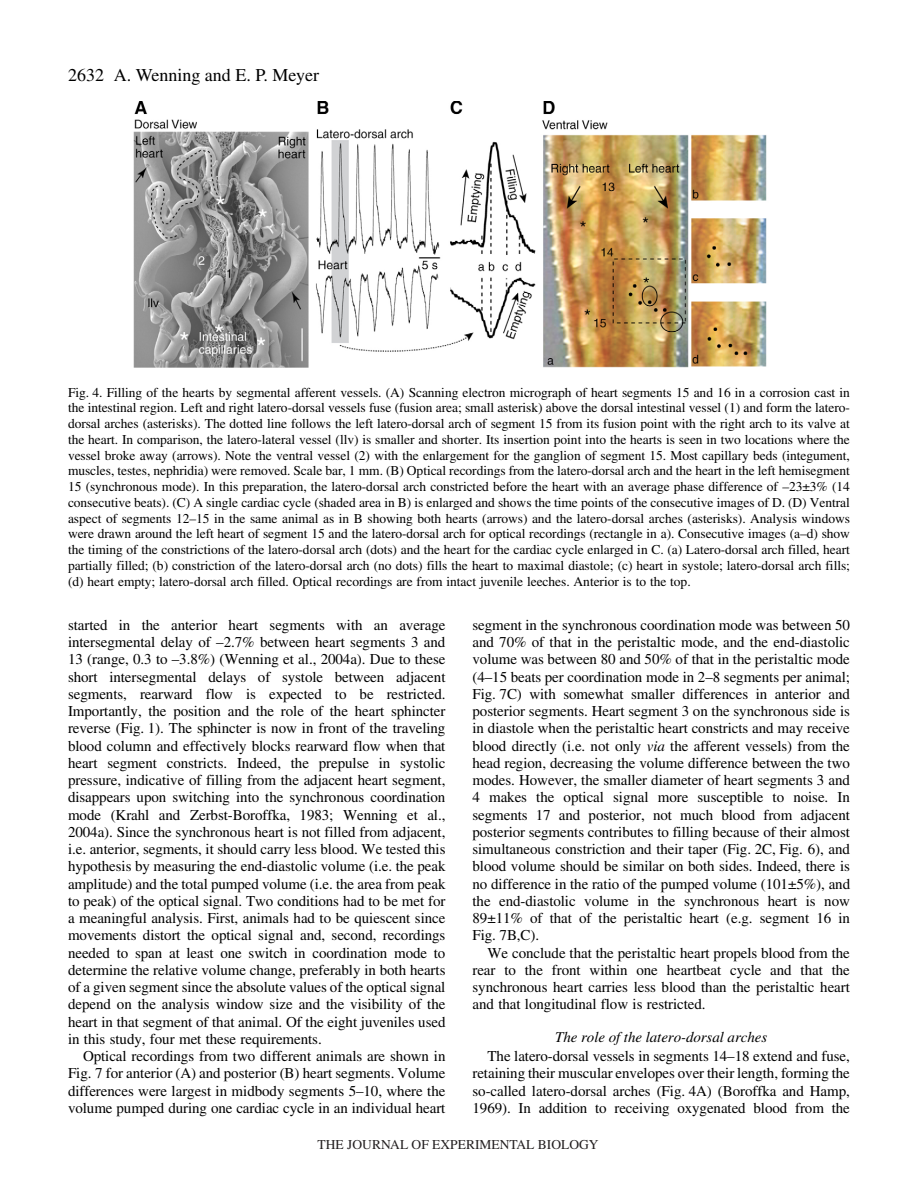
<style>
.page{position:relative;width:918px;height:1188px;background:#fff}
.page>*{position:absolute;margin:0;border:0;box-sizing:border-box;transform-origin:0 0}
.t1{font:18px "Times";color:#000}
.t2{font:15px/17.2px "Times";letter-spacing:-.005em;color:#000;text-align:justify}
.t3{font:italic 15px "Times";letter-spacing:-.005em;color:#000}
.t4{font:13.5px/15.8px "Times";letter-spacing:-.005em;color:#000;text-align:justify}
.t5{font:13.5px "Times";color:#231f20}
.s1{color:#fff}
.s2{font-style:italic}
</style>
<div class="page">
<img style="left:133px;top:102px;width:634px;height:266px">
<p class="t1" style="left:68px;top:68px;width:37px">2632</p>
<p class="t1" style="left:114px;top:68px;width:207px">A. Wenning and E. P. Meyer</p>
<p class="t4" style="left:68px;top:385px;width:783px">Fig.<span class="s1">·</span>4. Filling of the hearts by segmental afferent vessels. (A) Scanning electron micrograph of heart segments 15 and 16 in a corrosion cast in the intestinal region. Left and right latero-dorsal vessels fuse (fusion area; small asterisk) above the dorsal intestinal vessel (1) and form the latero&shy;dorsal arches (asterisks). The dotted line follows the left latero-dorsal arch of segment 15 from its fusion point with the right arch to its valve at the heart. In comparison, the latero-lateral vessel (llv) is smaller and shorter. Its insertion point into the hearts is seen in two locations where the vessel broke away (arrows). Note the ventral vessel (2) with the enlargement for the ganglion of segment 15. Most capillary beds (integument, muscles, testes, nephridia) were removed. Scale bar, 1<span class="s1">·</span>mm. (B) Optical recordings from the latero-dorsal arch and the heart in the left hemisegment 15 (synchronous mode). In this preparation, the latero-dorsal arch constricted before the heart with an average phase difference of –23±3% (14 consecutive beats). (C) A single cardiac cycle (shaded area in B) is enlarged and shows the time points of the consecutive images of D. (D) Ventral aspect of segments 12–15 in the same animal as in B showing both hearts (arrows) and the latero-dorsal arches (asterisks). Analysis windows were drawn around the left heart of segment 15 and the latero-dorsal arch for optical recordings (rectangle in a). Consecutive images (a–d) show the timing of the constrictions of the latero-dorsal arch (dots) and the heart for the cardiac cycle enlarged in C. (a) Latero-dorsal arch filled, heart partially filled; (b) constriction of the latero-dorsal arch (no dots) fills the heart to maximal diastole; (c) heart in systole; latero-dorsal arch fills; (d) heart empty; latero-dorsal arch filled. Optical recordings are from intact juvenile leeches. Anterior is to the top.</p>
<p class="t2" style="left:68px;top:618px;width:379px">started in the anterior heart segments with an average intersegmental delay of –2.7% between heart segments 3 and 13 (range, 0.3 to –3.8%) (Wenning et al., 2004a). Due to these short intersegmental delays of systole between adjacent segments, rearward flow is expected to be restricted.<br>Importantly, the position and the role of the heart sphincter reverse (Fig.<span class="s1">·</span>1). The sphincter is now in front of the traveling blood column and effectively blocks rearward flow when that heart segment constricts. Indeed, the prepulse in systolic pressure, indicative of filling from the adjacent heart segment, disappears upon switching into the synchronous coordination mode (Krahl and Zerbst-Boroffka, 1983; Wenning et al., 2004a). Since the synchronous heart is not filled from adjacent, i.e. anterior, segments, it should carry less blood. We tested this hypothesis by measuring the end-diastolic volume (i.e. the peak amplitude) and the total pumped volume (i.e. the area from peak to peak) of the optical signal. Two conditions had to be met for a meaningful analysis. First, animals had to be quiescent since movements distort the optical signal and, second, recordings needed to span at least one switch in coordination mode to determine the relative volume change, preferably in both hearts of a given segment since the absolute values of the optical signal depend on the analysis window size and the visibility of the heart in that segment of that animal. Of the eight juveniles used in this study, four met these requirements.</p>
<p class="t2" style="left:68px;top:1049px;width:379px;text-indent:15px">Optical recordings from two different animals are shown in Fig.<span class="s1">·</span>7 for anterior (A) and posterior (B) heart segments. Volume differences were largest in midbody segments 5–10, where the volume pumped during one cardiac cycle in an individual heart</p>
<p class="t2" style="left:472px;top:618px;width:379px">segment in the synchronous coordination mode was between 50 and 70% of that in the peristaltic mode, and the end-diastolic volume was between 80 and 50% of that in the peristaltic mode (4–15 beats per coordination mode in 2–8 segments per animal; Fig.<span class="s1">·</span>7C) with somewhat smaller differences in anterior and posterior segments. Heart segment 3 on the synchronous side is in diastole when the peristaltic heart constricts and may receive blood directly (i.e. not only <span class="s2">via</span> the afferent vessels) from the head region, decreasing the volume difference between the two modes. However, the smaller diameter of heart segments 3 and 4 makes the optical signal more susceptible to noise. In segments 17 and posterior, not much blood from adjacent posterior segments contributes to filling because of their almost simultaneous constriction and their taper (Fig.<span class="s1">·</span>2C,<span class="s1">·</span>Fig. 6), and blood volume should be similar on both sides. Indeed, there is no difference in the ratio of the pumped volume (101±5%), and the end-diastolic volume in the synchronous heart is now 89±11% of that of the peristaltic heart (e.g. segment 16 in Fig.<span class="s1">·</span>7B,C).</p>
<p class="t2" style="left:472px;top:945px;width:379px;text-indent:15px">We conclude that the peristaltic heart propels blood from the rear to the front within one heartbeat cycle and that the synchronous heart carries less blood than the peristaltic heart and that longitudinal flow is restricted.</p>
<p class="t3" style="left:555px;top:1031px;width:213px">The role of the latero-dorsal arches</p>
<p class="t2" style="left:472px;top:1049px;width:379px;text-indent:15px">The latero-dorsal vessels in segments 14–18 extend and fuse, retaining their muscular envelopes over their length, forming the so-called latero-dorsal arches (Fig.<span class="s1">·</span>4A) (Boroffka and Hamp, 1969). In addition to receiving oxygenated blood from the</p>
<p class="t5" style="left:318px;top:1137px;width:282px">THE JOURNAL OF EXPERIMENTAL BIOLOGY</p>
</div>
